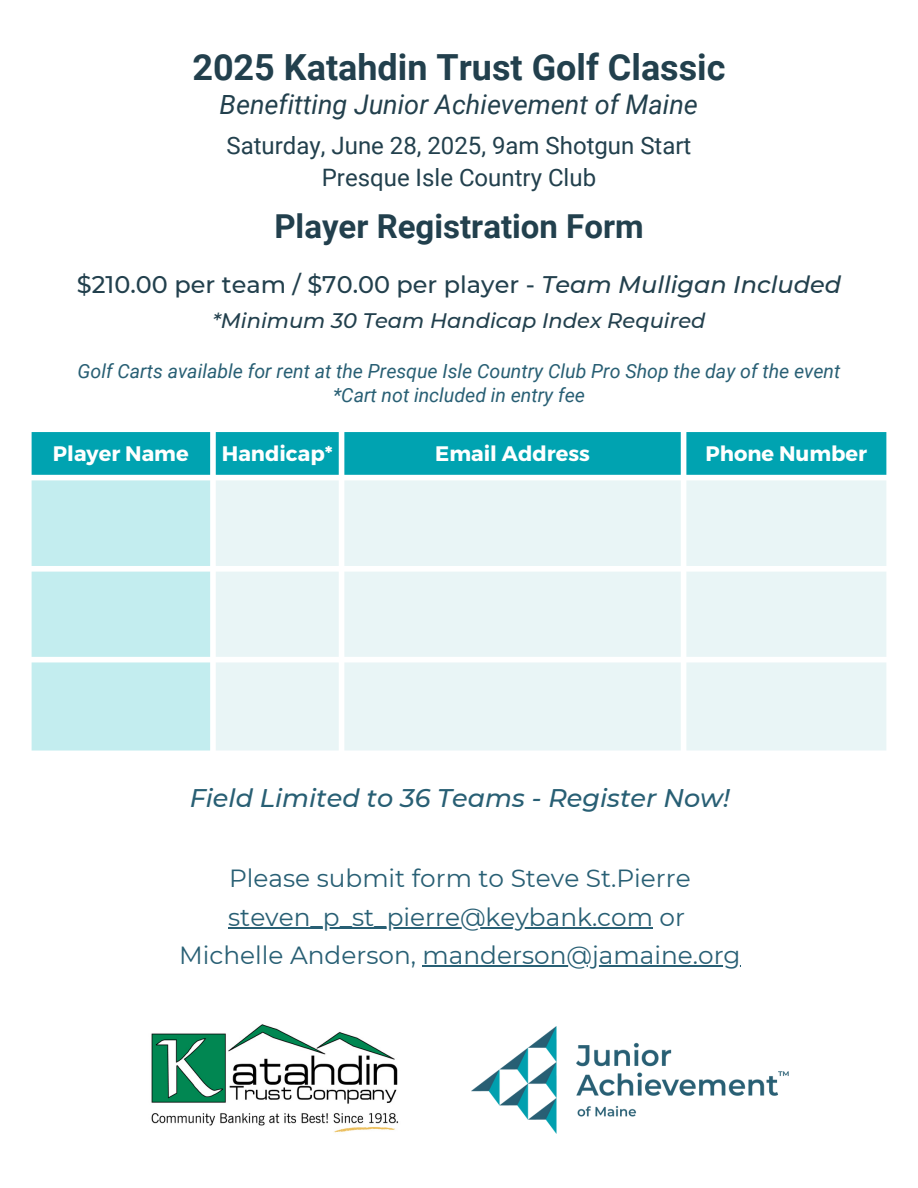
<style>
.page{position:relative;width:918px;height:1188px;background:#fff}
.page>*{position:absolute;margin:0;border:0;box-sizing:border-box;transform-origin:0 0}
.t1{font:700 36px "Roboto";color:#22404d}
.t2{font:700 33px "Roboto";color:#22404d}
.t3{font:italic 27px "Roboto";color:#22404d}
.t4{font:italic 500 25.5px "Montserrat";color:#285f74}
.t5{font:24.75px/38.5px "Montserrat";color:#285f74;text-align:center}
.t6{font:24px/32.7px "Roboto";color:#22404d;text-align:center}
.t7{font:500 24px "Montserrat";color:#22404d}
.t8{font:700 21px "Montserrat";color:#fff}
.t9{font:italic 500 21px "Montserrat";color:#22404d}
.t10{font:italic 19.5px "Roboto";color:#285f74}
.s1{font-style:italic}
</style>
<div class="page">
<hr style="left:228px;top:927px;width:425px;height:1px;background:#285f74">
<hr style="left:423px;top:965px;width:318px;height:2px;background:#285f74">
<img style="left:151px;top:1024px;width:248px;height:109px">
<img style="left:472px;top:1027px;width:317px;height:107px">
<div style="left:32px;top:432px;width:854px;height:43px;background:#00a3b1"></div>
<div style="left:32px;top:480px;width:178px;height:271px;background:#c3edef"></div>
<div style="left:216px;top:480px;width:670px;height:271px;background:#e9f5f6"></div>
<h3 class="t1" style="left:192px;top:47px;width:535px">2025 Katahdin Trust Golf Classic</h3>
<h3 class="t3" style="left:220px;top:89px;width:480px">Benefitting Junior Achievement of Maine</h3>
<h4 class="t6" style="left:227px;top:129px;width:466px">Saturday, June 28, 2025, 9am Shotgun Start<br>Presque Isle Country Club</h4>
<h1 class="t2" style="left:274px;top:208px;width:371px">Player Registration Form</h1>
<h5 class="t7" style="left:77px;top:270px;width:766px">$210.00 per team / $70.00 per player - <span class="s1">Team Mulligan Included</span></h5>
<h5 class="t9" style="left:212px;top:307px;width:495px">*Minimum 30 Team Handicap Index Required</h5>
<h3 class="t10" style="left:78px;top:360px;width:764px">Golf Carts available for rent at the Presque Isle Country Club Pro Shop the day of the event</h3>
<p class="t10" style="left:333px;top:384px;width:253px">*Cart not included in entry fee</p>
<p class="t8" style="left:53px;top:440px;width:137px">Player Name</p>
<p class="t8" style="left:222px;top:440px;width:112px">Handicap*</p>
<p class="t8" style="left:435px;top:440px;width:156px">Email Address</p>
<h2 class="t8" style="left:706px;top:440px;width:163px">Phone Number</h2>
<p class="t4" style="left:190px;top:783px;width:542px">Field Limited to 36 Teams - Register Now!</p>
<p class="t5" style="left:229px;top:859px;width:463px">Please submit form to Steve St.Pierre</p>
<p class="t5" style="left:179px;top:897px;width:563px">steven_p_st_pierre@keybank.com or<br>Michelle Anderson, manderson@jamaine.org</p>
</div>
